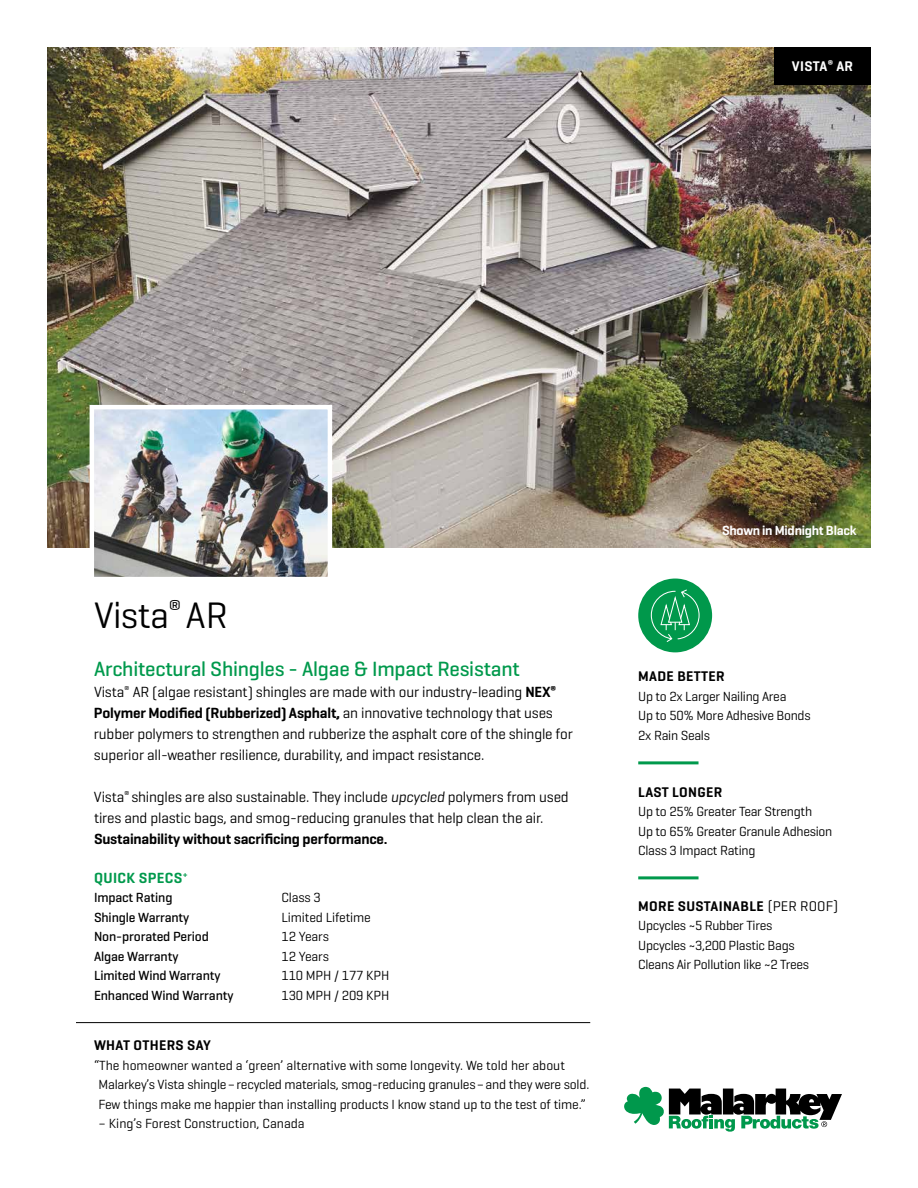
<style>
.page{position:relative;width:918px;height:1188px;background:#fff}
.page>*{position:absolute;margin:0;border:0;box-sizing:border-box;transform-origin:0 0}
.t1{font:37.5px "Geogrotesque";letter-spacing:-.02em;color:#000}
.t2{font:500 21px "Geogrotesque";letter-spacing:-.01em;color:#00994c}
.t3{font:15px/21px "Geogrotesque";letter-spacing:-.01em;color:#000}
.t4{font:600 15px "Geogrotesque";letter-spacing:-.01em;color:#000}
.t5{font:600 15px "Geogrotesque";letter-spacing:.025em;color:#00994c}
.t6{font:600 14.25px "Geogrotesque";letter-spacing:.025em;color:#000}
.t7{font:600 14.25px "Geogrotesque";letter-spacing:.025em;color:#fff}
.t8{font:13.5px/19.5px "Geogrotesque";letter-spacing:-.015em;color:#000}
.t9{font:500 13.5px "Geogrotesque";letter-spacing:-.01em;color:#000}
.t10{font:600 13.5px "Geogrotesque";letter-spacing:-.02em;color:#fff}
.s1{font-weight:600}
.s2{font-style:italic}
.s3{font-weight:400}
</style>
<div class="page">
<img style="left:47px;top:47px;width:824px;height:500px">
<div style="left:774px;top:47px;width:97px;height:37px;background:#000"></div>
<img style="left:95px;top:410px;width:232px;height:166px">
<div style="left:90px;top:405px;width:242px;height:176px;border:4px solid #fff"></div>
<div style="left:638px;top:579px;width:74px;height:73px;background:#00984b;border-radius:50%"></div>
<svg style="left:650px;top:589px;width:50px;height:53px"></svg>
<hr style="left:638px;top:761px;width:61px;height:3px;background:#00994c">
<hr style="left:638px;top:876px;width:61px;height:3px;background:#00994c">
<svg style="left:624px;top:1087px;width:218px;height:45px"></svg>
<hr style="left:76px;top:1022px;width:514px;height:1px;background:#000">
<p class="t7" style="left:792px;top:57px;width:63px">VISTA<sup>®</sup> AR</p>
<h1 class="t1" style="left:94px;top:592px;width:135px">Vista<sup>®</sup> AR</h1>
<h2 class="t2" style="left:94px;top:656px;width:427px">Architectural Shingles - Algae &amp; Impact Resistant</h2>
<p class="t3" style="left:94px;top:681px;width:480px">Vista<sup>®</sup> AR (algae resistant) shingles are made with our industry-leading <span class="s1">NEX</span><sup>® </sup><span class="s1">Polymer Modified (Rubberized) Asphalt,</span> an innovative technology that uses rubber polymers to strengthen and rubberize the asphalt core of the shingle for superior all-weather resilience, durability, and impact resistance.</p>
<p class="t3" style="left:94px;top:786px;width:476px">Vista<sup>®</sup> shingles are also sustainable. They include <span class="s2">upcycled</span> polymers from used tires and plastic bags, and smog-reducing granules that help clean the air.</p>
<p class="t4" style="left:94px;top:829px;width:295px">Sustainability without sacrificing performance.</p>
<p class="t5" style="left:94px;top:868px;width:95px">QUICK SPECS<sup>+</sup></p>
<p class="t9" style="left:94px;top:889px;width:80px">Impact Rating</p>
<p class="t8" style="left:282px;top:888px;width:41px">Class 3</p>
<p class="t9" style="left:94px;top:909px;width:97px">Shingle Warranty</p>
<p class="t8" style="left:282px;top:907px;width:91px">Limited Lifetime</p>
<p class="t9" style="left:94px;top:928px;width:116px">Non-prorated Period</p>
<p class="t8" style="left:282px;top:927px;width:49px">12 Years</p>
<p class="t9" style="left:94px;top:948px;width:86px">Algae Warranty</p>
<p class="t8" style="left:282px;top:946px;width:49px">12 Years</p>
<p class="t9" style="left:94px;top:967px;width:128px">Limited Wind Warranty</p>
<p class="t8" style="left:282px;top:966px;width:109px">110 MPH / 177 KPH</p>
<p class="t9" style="left:94px;top:987px;width:141px">Enhanced Wind Warranty</p>
<p class="t8" style="left:282px;top:985px;width:109px">130 MPH / 209 KPH</p>
<p class="t6" style="left:94px;top:1037px;width:119px">WHAT OTHERS SAY</p>
<p class="t8" style="left:98px;top:1055px;width:492px;text-indent:-4px">“The homeowner wanted a ‘green’ alternative with some longevity. We told her about<br>Malarkey’s Vista shingle – recycled materials, smog-reducing granules – and they were sold.<br>Few things make me happier than installing products I know stand up to the test of time.”</p>
<p class="t8" style="left:98px;top:1114px;width:208px">– King’s Forest Construction, Canada</p>
<p class="t10" style="left:722px;top:522px;width:136px">Shown in Midnight Black</p>
<p class="t6" style="left:638px;top:667px;width:88px">MADE BETTER</p>
<p class="t8" style="left:638px;top:686px;width:174px">Up to 2x Larger Nailing Area<br>Up to 50% More Adhesive Bonds<br>2x Rain Seals</p>
<p class="t6" style="left:638px;top:783px;width:86px">LAST LONGER</p>
<p class="t8" style="left:638px;top:801px;width:196px">Up to 25% Greater Tear Strength<br>Up to 65% Greater Granule Adhesion<br>Class 3 Impact Rating</p>
<p class="t6" style="left:638px;top:897px;width:202px">MORE SUSTAINABLE <span class="s3">(PER ROOF)</span></p>
<p class="t8" style="left:638px;top:915px;width:172px">Upcycles ~5 Rubber Tires<br>Upcycles ~3,200 Plastic Bags<br>Cleans Air Pollution like ~2 Trees</p>
</div>
